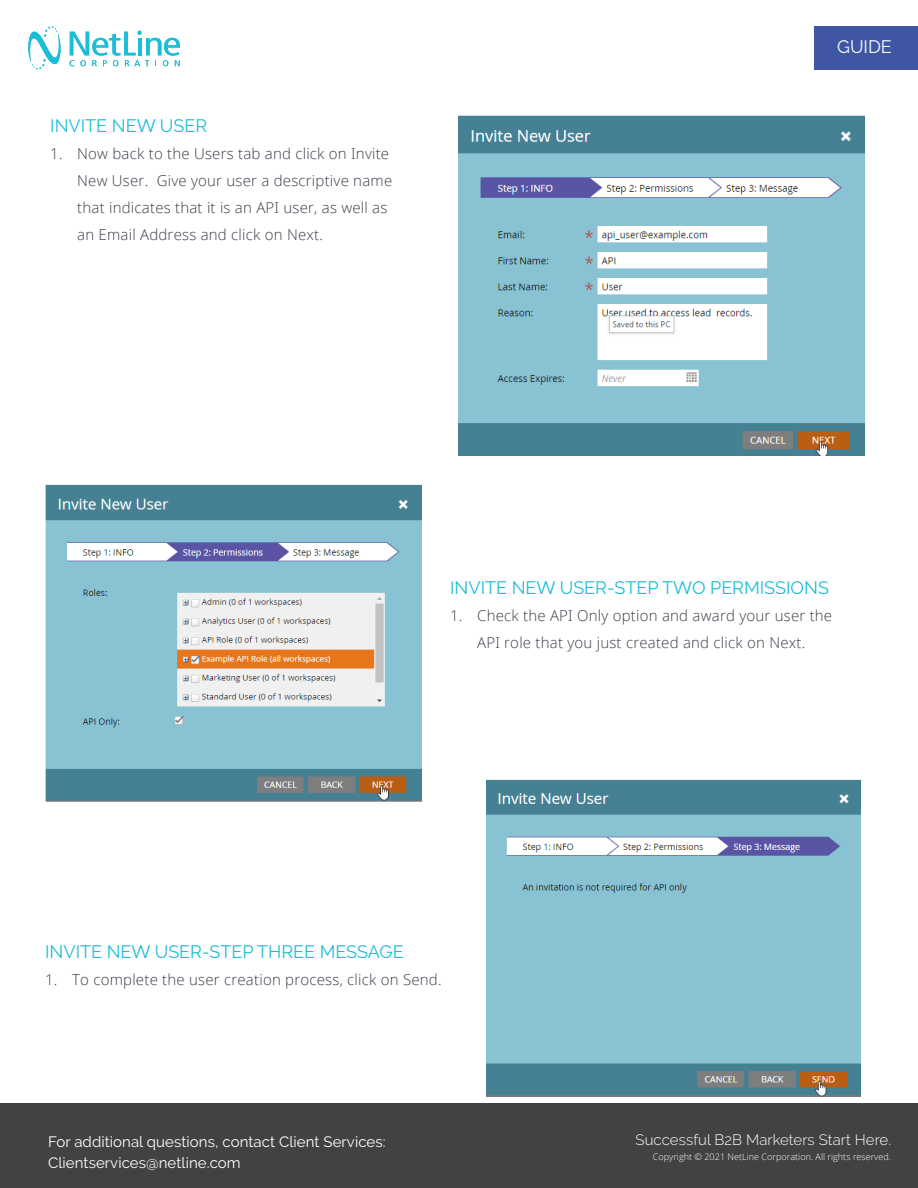
<style>
.page{position:relative;width:918px;height:1188px;background:#fff}
.page>*{position:absolute;margin:0;border:0;box-sizing:border-box;transform-origin:0 0}
.t1{font:18px "Raleway";color:#1cbed7}
.t2{font:18px "Raleway";color:#fff}
.t3{font:300 15px/27px "Open Sans";letter-spacing:.015em;color:#3b3d49}
.t4{font:15px "Raleway";letter-spacing:.005em;color:#fff}
.t5{font:300 15px "Raleway";letter-spacing:.005em;color:#fff}
.t6{font:300 9px "Open Sans";letter-spacing:.005em;color:#fff}
</style>
<div class="page">
<svg style="left:28px;top:26px;width:33px;height:44px"></svg>
<svg style="left:70px;top:30px;width:110px;height:36px"></svg>
<div style="left:0;top:1104px;width:918px;height:84px;background:#424241"></div>
<div style="left:814px;top:26px;width:104px;height:43px;background:#3f56a5"></div>
<img style="left:458px;top:115px;width:407px;height:341px">
<img style="left:45px;top:484px;width:377px;height:318px">
<img style="left:486px;top:779px;width:374px;height:318px">
<p class="t1" style="left:50px;top:115px;width:158px">INVITE NEW USER</p>
<p class="t3" style="left:77px;top:140px;width:316px;text-indent:-27px">1. Now back to the Users tab and click on Invite New User. Give your user a descriptive name that indicates that it is an API user, as well as an Email Address and click on Next.</p>
<p class="t2" style="left:837px;top:36px;width:56px">GUIDE</p>
<p class="t1" style="left:450px;top:577px;width:380px">INVITE NEW USER-STEP TWO PERMISSIONS</p>
<p class="t3" style="left:450px;top:601px;width:384px;text-align:center">1. Check the API Only option and award your user the<br>API role that you just created and click on Next.</p>
<p class="t1" style="left:45px;top:941px;width:360px">INVITE NEW USER-STEP THREE MESSAGE</p>
<p class="t3" style="left:45px;top:965px;width:398px">1. To complete the user creation process, click on Send.</p>
<p class="t4" style="left:48px;top:1133px;width:339px">For additional questions, contact Client Services:</p>
<p class="t4" style="left:48px;top:1154px;width:194px">Clientservices@netline.com</p>
<p class="t5" style="left:636px;top:1131px;width:257px">Successful B2B Marketers Start Here.</p>
<p class="t6" style="left:653px;top:1150px;width:240px">Copyright © 2021 NetLine Corporation. All rights reserved.</p>
</div>
